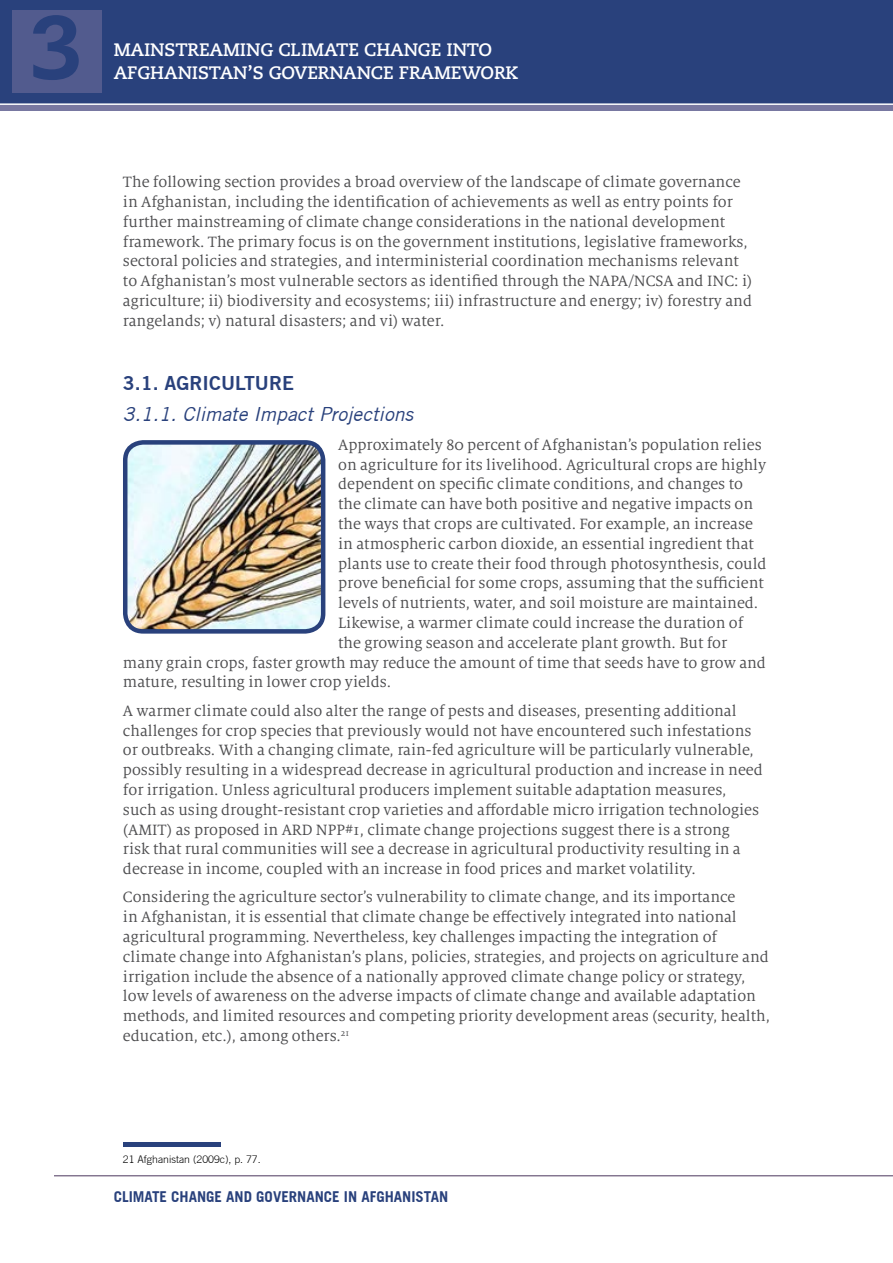
<style>
.page{position:relative;width:893px;height:1263px;background:#fff}
.page>*{position:absolute;margin:0;border:0;box-sizing:border-box;transform-origin:0 0}
.t1{font:88.5px "Myriad Pro";color:#29417c}
.t2{font:800 88.5px "Caecilia LT Std";color:#29417c}
.t3{font:italic 19.5px "Trade Gothic";color:#29417c}
.t4{font:700 19.5px "Trade Gothic No.2";color:#29417c}
.t5{font:700 18px/22.5px "Caecilia LT Std";letter-spacing:-.01em;color:#fff}
.t6{font:16.5px/19.8px "Milo Serif OT";color:#4d4d4f}
.t7{font:700 15px "Trade Gothic";color:#29417c}
.t8{font:300 10.5px "Trade Gothic";color:#000}
</style>
<div class="page">
<div style="left:0;top:103px;width:893px;height:8px;background:#7878a1"></div>
<div style="left:0;top:0;width:893px;height:104px;background:#29417c"></div>
<hr style="left:0;top:103px;width:893px;height:2px;background:#fff">
<hr style="left:54px;top:1175px;width:839px;height:1px;background:#4b375d">
<div style="left:123px;top:1142px;width:98px;height:5px;background:#29417c"></div>
<img style="left:128px;top:445px;width:192px;height:184px">
<div style="left:123px;top:440px;width:202px;height:194px;border:4px solid #29417c;border-radius:18px"></div>
<div style="left:13px;top:10px;width:89px;height:83px;background:#525b8e"></div>
<h1 class="t2" style="left:31px;top:-7px;width:54px">3</h1>
<h1 class="t1" style="left:35px;top:-5px;width:47px">1</h1>
<p class="t5" style="left:114px;top:39px;width:406px">MAINSTREAMING CLIMATE CHANGE INTO<br>AFGHANISTAN’S GOVERNANCE FRAMEWORK</p>
<p class="t6" style="left:123px;top:172px;width:631px">The following section provides a broad overview of the landscape of climate governance in Afghanistan, including the identification of achievements as well as entry points for further mainstreaming of climate change considerations in the national development framework. The primary focus is on the government institutions, legislative frameworks, sectoral policies and strategies, and interministerial coordination mechanisms relevant to Afghanistan’s most vulnerable sectors as identified through the NAPA/NCSA and INC: i) agriculture; ii) biodiversity and ecosystems; iii) infrastructure and energy; iv) forestry and rangelands; v) natural disasters; and vi) water.</p>
<p class="t4" style="left:123px;top:370px;width:172px">3.1. AGRICULTURE</p>
<p class="t3" style="left:123px;top:403px;width:292px">3.1.1. Climate Impact Projections</p>
<p class="t6" style="left:338px;top:435px;width:425px">Approximately 80 percent of Afghanistan’s population relies</p>
<p class="t6" style="left:338px;top:455px;width:429px">on agriculture for its livelihood. Agricultural crops are highly</p>
<p class="t6" style="left:338px;top:475px;width:406px">dependent on specific climate conditions, and changes to</p>
<p class="t6" style="left:338px;top:494px;width:417px">the climate can have both positive and negative impacts on</p>
<p class="t6" style="left:338px;top:514px;width:416px">the ways that crops are cultivated. For example, an increase</p>
<p class="t6" style="left:338px;top:534px;width:417px">in atmospheric carbon dioxide, an essential ingredient that</p>
<p class="t6" style="left:338px;top:554px;width:430px">plants use to create their food through photosynthesis, could</p>
<p class="t6" style="left:338px;top:574px;width:427px">prove beneficial for some crops, assuming that the sufficient</p>
<p class="t6" style="left:338px;top:593px;width:422px">levels of nutrients, water, and soil moisture are maintained.</p>
<p class="t6" style="left:338px;top:613px;width:407px">Likewise, a warmer climate could increase the duration of</p>
<p class="t6" style="left:338px;top:633px;width:391px">the growing season and accelerate plant growth. But for</p>
<p class="t6" style="left:123px;top:653px;width:644px">many grain crops, faster growth may reduce the amount of time that seeds have to grow and</p>
<p class="t6" style="left:123px;top:673px;width:270px">mature, resulting in lower crop yields.</p>
<p class="t6" style="left:123px;top:701px;width:641px">A warmer climate could also alter the range of pests and diseases, presenting additional challenges for crop species that previously would not have encountered such infestations or outbreaks. With a changing climate, rain-fed agriculture will be particularly vulnerable, possibly resulting in a widespread decrease in agricultural production and increase in need for irrigation. Unless agricultural producers implement suitable adaptation measures, such as using drought-resistant crop varieties and affordable micro irrigation technologies (AMIT) as proposed in ARD NPP#1, climate change projections suggest there is a strong<br>risk that rural communities will see a decrease in agricultural productivity resulting in a decrease in income, coupled with an increase in food prices and market volatility.</p>
<p class="t6" style="left:123px;top:888px;width:648px">Considering the agriculture sector’s vulnerability to climate change, and its importance<br>in Afghanistan, it is essential that climate change be effectively integrated into national agricultural programming. Nevertheless, key challenges impacting the integration of climate change into Afghanistan’s plans, policies, strategies, and projects on agriculture and irrigation include the absence of a nationally approved climate change policy or strategy, low levels of awareness on the adverse impacts of climate change and available adaptation methods, and limited resources and competing priority development areas (security, health, education, etc.), among others.<sup>21</sup></p>
<p class="t8" style="left:123px;top:1153px;width:139px">21 Afghanistan (2009c), p. 77.</p>
<p class="t7" style="left:114px;top:1187px;width:336px">CLIMATE CHANGE AND GOVERNANCE IN AFGHANISTAN</p>
</div>
